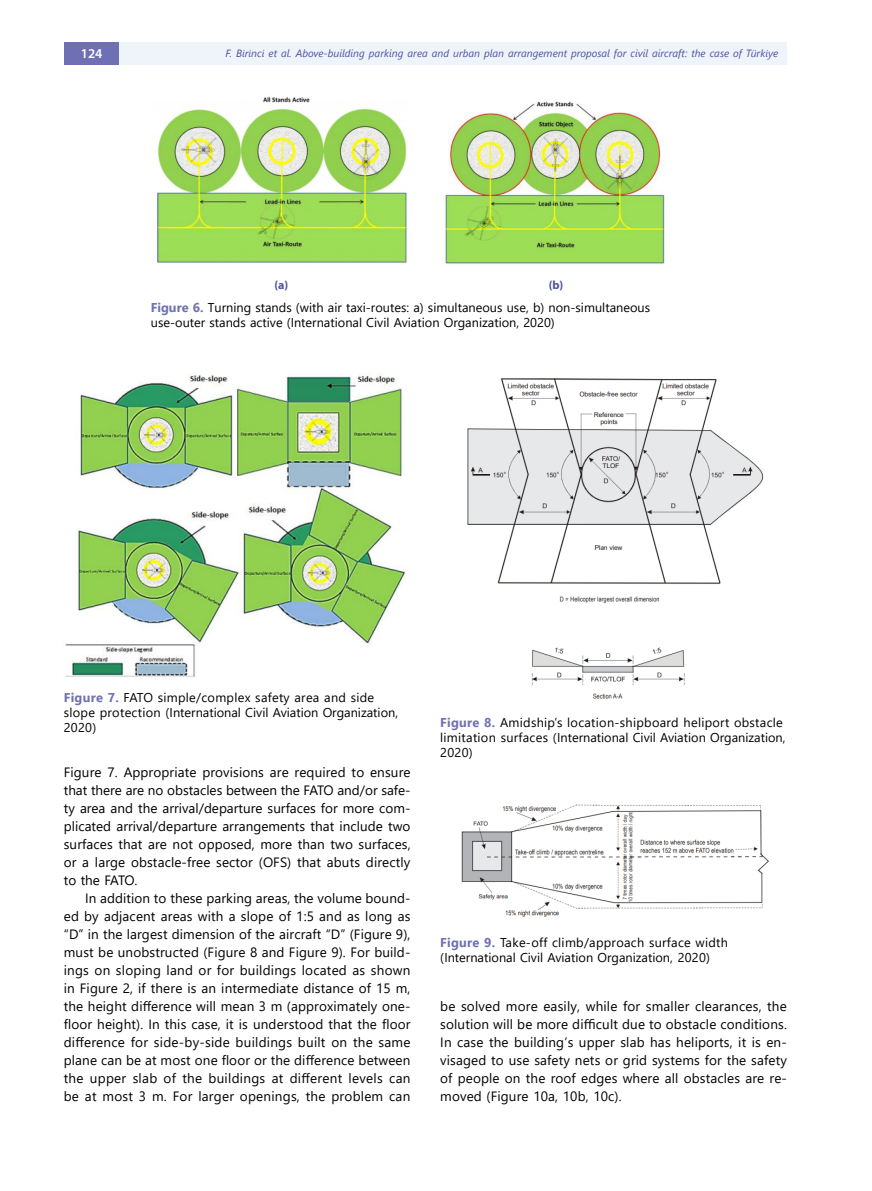
<style>
.page{position:relative;width:872px;height:1191px;background:#fff}
.page>*{position:absolute;margin:0;border:0;box-sizing:border-box;transform-origin:0 0}
.t1{font:13.5px/18px "Segoe UI";letter-spacing:.01em;color:#000;text-align:justify}
.t2{font:600 13.5px "Myriad Pro";color:#fff}
.t3{font:12.75px/15.3px "Segoe UI";color:#000}
.t4{font:12.75px/15.3px "Segoe UI";letter-spacing:.02em;color:#000}
.t5{font:700 12px "Myriad Pro";color:#4d529f}
.t6{font:italic 10.5px "Segoe UI";color:#4d529f}
.s1{font-weight:700;color:#6f70b3}
</style>
<div class="page">
<div style="left:64px;top:43px;width:55px;height:22px;background:#6f70b3"></div>
<div style="left:119px;top:43px;width:668px;height:22px;background:#eff4fb"></div>
<img style="left:157px;top:97px;width:250px;height:166px">
<img style="left:443px;top:101px;width:222px;height:164px">
<img style="left:65px;top:374px;width:342px;height:306px">
<img style="left:467px;top:378px;width:297px;height:321px">
<img style="left:461px;top:804px;width:308px;height:113px">
<p class="t2" style="left:81px;top:45px;width:23px">124</p>
<p class="t6" style="left:225px;top:43px;width:554px">F. Bi̇ri̇nci̇ et al. Above-building parking area and urban plan arrangement proposal for civil aircraft: the case of Türki̇ye</p>
<p class="t5" style="left:274px;top:277px;width:15px">(a)</p>
<p class="t5" style="left:548px;top:277px;width:16px">(b)</p>
<p class="t3" style="left:151px;top:299px;width:501px"><span class="s1">Figure 6.</span> Turning stands (with air taxi-routes: a) simultaneous use, b) non-simultaneous use-outer stands active (International Civil Aviation Organization, 2020)</p>
<p class="t4" style="left:64px;top:688px;width:336px"><span class="s1">Figure 7.</span> FATO simple/complex safety area and side slope protection (International Civil Aviation Organization,<br>2020)</p>
<p class="t1" style="left:64px;top:762px;width:348px">Figure 7. Appropriate provisions are required to ensure that there are no obstacles between the FATO and/or safe&shy;ty area and the arrival/departure surfaces for more com&shy;plicated arrival/departure arrangements that include two surfaces that are not opposed, more than two surfaces, or a large obstacle-free sector (OFS) that abuts directly to the FATO.</p>
<p class="t1" style="left:64px;top:888px;width:348px;text-indent:21px">In addition to these parking areas, the volume bound&shy;ed by adjacent areas with a slope of 1:5 and as long as “D” in the largest dimension of the aircraft “D” (Figure 9), must be unobstructed (Figure 8 and Figure 9). For build&shy;ings on sloping land or for buildings located as shown in Figure 2, if there is an intermediate distance of 15 m, the height difference will mean 3 m (approximately one&shy;floor height). In this case, it is understood that the floor difference for side-by-side buildings built on the same plane can be at most one floor or the difference between the upper slab of the buildings at different levels can be at most 3 m. For larger openings, the problem can</p>
<p class="t4" style="left:440px;top:713px;width:347px"><span class="s1">Figure 8.</span> Amidship’s location-shipboard heliport obstacle limitation surfaces (International Civil Aviation Organization,<br>2020)</p>
<p class="t3" style="left:440px;top:933px;width:289px"><span class="s1">Figure 9.</span> Take-off climb/approach surface width (International Civil Aviation Organization, 2020)</p>
<p class="t1" style="left:440px;top:996px;width:348px">be solved more easily, while for smaller clearances, the solution will be more difficult due to obstacle conditions.<br>In case the building’s upper slab has heliports, it is en&shy;visaged to use safety nets or grid systems for the safety of people on the roof edges where all obstacles are re&shy;moved (Figure 10a, 10b, 10c).</p>
</div>
